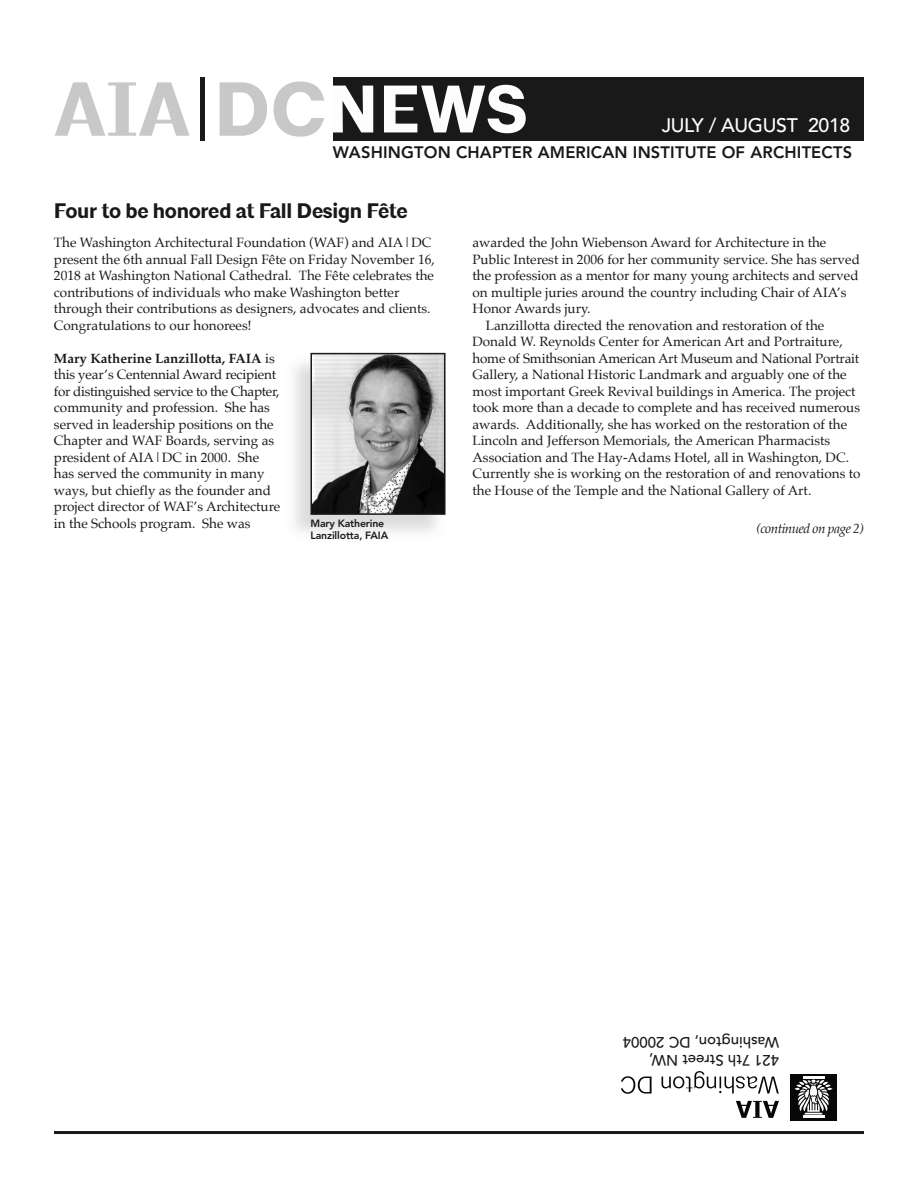
<style>
.page{position:relative;width:918px;height:1188px;background:#fff}
.page>*{position:absolute;margin:0;border:0;box-sizing:border-box;transform-origin:0 0}
.t1{font:700 21px "Architype";letter-spacing:-.015em;color:#191919}
.t2{font:500 19.5px "Avenir";letter-spacing:-.015em;color:#fff}
.t3{font:800 16.5px "Avenir";letter-spacing:.01em;color:#191919}
.t4{font:500 15px/18px "Avenir";color:#191919}
.t5{font:13.5px/16.5px "Palatino";color:#191919}
.t6{font:italic 13.5px "Palatino";letter-spacing:-.04em;color:#191919}
.t7{font:800 10.5px/12px "Avenir";letter-spacing:-.015em;color:#191919}
.s1{font-weight:700}
</style>
<div class="page">
<div style="left:333px;top:77px;width:531px;height:64px;background:#191919"></div>
<svg style="left:55px;top:82px;width:135px;height:54px"></svg>
<hr style="left:200px;top:77px;width:4px;height:64px;background:#191919">
<svg style="left:220px;top:82px;width:47px;height:54px"></svg>
<svg style="left:274px;top:81px;width:50px;height:56px"></svg>
<svg style="left:333px;top:86px;width:40px;height:46px"></svg>
<svg style="left:384px;top:85px;width:142px;height:48px"></svg>
<hr style="left:54px;top:1131px;width:810px;height:3px;background:#191919">
<div style="left:790px;top:1074px;width:47px;height:46px;background:#070707"></div>
<hr style="left:803px;top:1115px;width:21px;height:3px;background:#fdfdfd">
<hr style="left:803px;top:1076px;width:21px;height:3px;background:#fdfdfd">
<svg style="left:794px;top:1079px;width:39px;height:35px"></svg>
<svg style="left:736px;top:1101px;width:43px;height:17px"></svg>
<svg style="left:662px;top:1071px;width:117px;height:23px"></svg>
<svg style="left:621px;top:1076px;width:31px;height:18px"></svg>
<img style="left:294px;top:353px;width:143px;height:180px">
<img style="left:314px;top:356px;width:129px;height:156px">
<div style="left:311px;top:353px;width:135px;height:162px;border:2px solid #191919"></div>
<h2 class="t2" style="left:662px;top:109px;width:190px">JULY / AUGUST 2018</h2>
<p class="t3" style="left:333px;top:139px;width:521px">WASHINGTON CHAPTER AMERICAN INSTITUTE OF ARCHITECTS</p>
<h1 class="t1" style="left:54px;top:204px;width:355px">Four to be honored at Fall Design Fête</h1>
<p class="t5" style="left:54px;top:235px;width:383px">The Washington Architectural Foundation (WAF) and AIA|DC present the 6th annual Fall Design Fête on Friday November 16, 2018 at Washington National Cathedral. The Fête celebrates the contributions of individuals who make Washington better through their contributions as designers, advocates and clients.<br>Congratulations to our honorees!</p>
<p class="t5" style="left:54px;top:351px;width:228px"><span class="s1">Mary Katherine Lanzillotta, FAIA</span> is this year’s Centennial Award recipient for distinguished service to the Chapter, community and profession. She has served in leadership positions on the Chapter and WAF Boards, serving as president of AIA|DC in 2000. She has served the community in many ways, but chiefly as the founder and project director of WAF’s Architecture in the Schools program. She was</p>
<p class="t7" style="left:311px;top:518px;width:79px">Mary Katherine<br>Lanzillotta, FAIA</p>
<p class="t5" style="left:472px;top:235px;width:355px">awarded the John Wiebenson Award for Architecture in the</p>
<p class="t5" style="left:472px;top:252px;width:389px">Public Interest in 2006 for her community service. She has served</p>
<p class="t5" style="left:472px;top:268px;width:388px">the profession as a mentor for many young architects and served</p>
<p class="t5" style="left:472px;top:285px;width:376px">on multiple juries around the country including Chair of AIA’s</p>
<p class="t5" style="left:472px;top:301px;width:120px">Honor Awards jury.</p>
<p class="t5" style="left:486px;top:318px;width:340px">Lanzillotta directed the renovation and restoration of the</p>
<p class="t5" style="left:472px;top:334px;width:372px">Donald W. Reynolds Center for American Art and Portraiture,</p>
<p class="t5" style="left:472px;top:351px;width:388px">home of Smithsonian American Art Museum and National Portrait</p>
<p class="t5" style="left:472px;top:367px;width:376px">Gallery, a National Historic Landmark and arguably one of the</p>
<p class="t5" style="left:472px;top:384px;width:385px">most important Greek Revival buildings in America. The project</p>
<p class="t5" style="left:472px;top:400px;width:389px">took more than a decade to complete and has received numerous</p>
<p class="t5" style="left:472px;top:417px;width:376px">awards. Additionally, she has worked on the restoration of the</p>
<p class="t5" style="left:472px;top:433px;width:359px">Lincoln and Jefferson Memorials, the American Pharmacists</p>
<p class="t5" style="left:472px;top:450px;width:378px">Association and The Hay-Adams Hotel, all in Washington, DC.</p>
<p class="t5" style="left:472px;top:466px;width:390px">Currently she is working on the restoration of and renovations to</p>
<p class="t5" style="left:472px;top:483px;width:340px">the House of the Temple and the National Gallery of Art.</p>
<p class="t6" style="left:756px;top:522px;width:109px">(continued on page 2)</p>
<p class="t4" style="left:779px;top:1070px;width:158px;rotate:-180deg">124 ht7 teer tS N W ,<br>W gn i hsa D, not C 40002</p>
</div>
